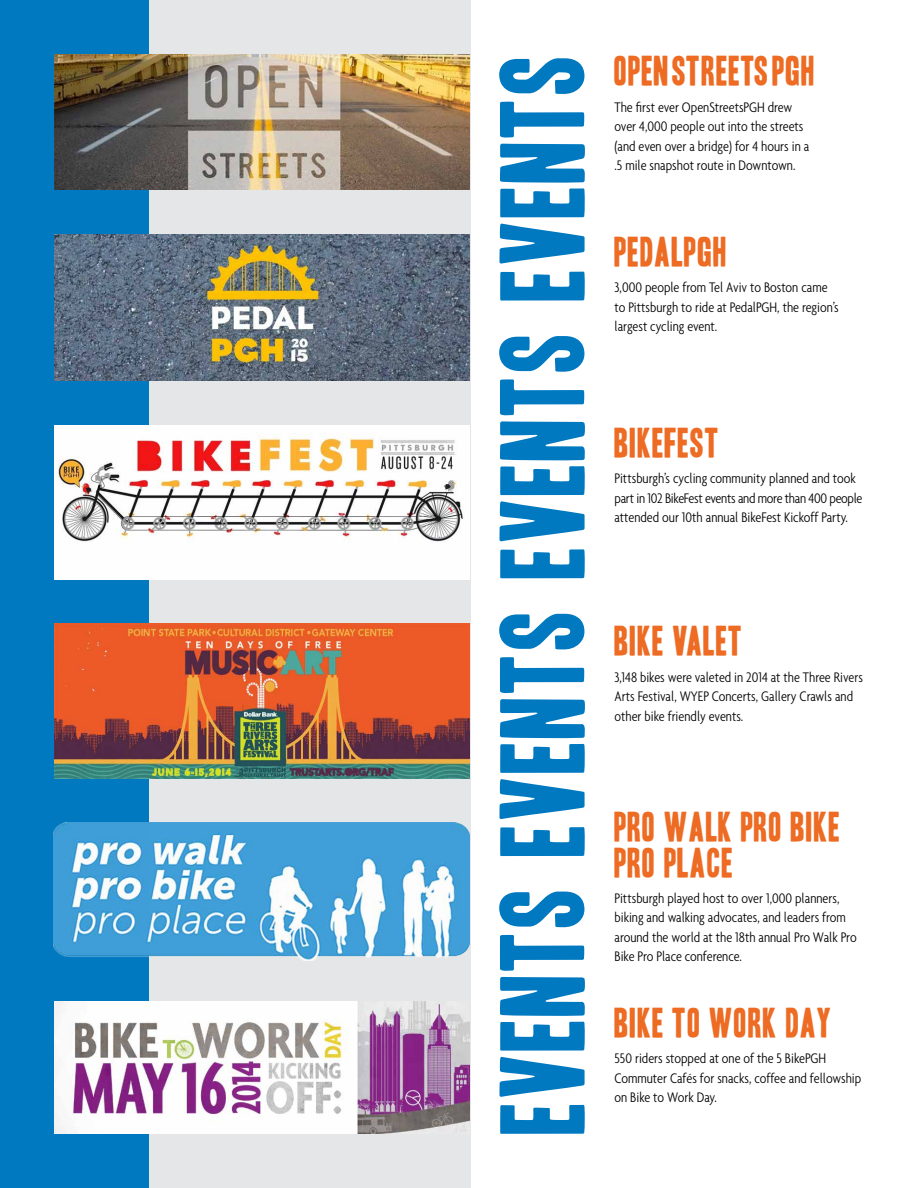
<style>
.page{position:relative;width:918px;height:1188px;background:#fff}
.page>*{position:absolute;margin:0;border:0;box-sizing:border-box;transform-origin:0 0}
.t1{font:103.65px "Headline One HPLHS";letter-spacing:.03em;color:#0079c1}
.t2{font:36px/36px "Headline One HPLHS";letter-spacing:.03em;color:#ed6b23}
.t3{font:300 condensed 15px/19.5px "Agenda";color:#000}
</style>
<div class="page">
<div style="left:0;top:0;width:471px;height:1188px;background:#e5e6e7"></div>
<div style="left:0;top:0;width:148px;height:1188px;background:#0079c1"></div>
<img style="left:54px;top:823px;width:416px;height:137px">
<img style="left:54px;top:624px;width:416px;height:154px">
<img style="left:54px;top:234px;width:416px;height:147px">
<img style="left:54px;top:425px;width:416px;height:154px">
<img style="left:54px;top:54px;width:416px;height:136px">
<img style="left:54px;top:1001px;width:416px;height:133px">
<h1 class="t1" style="left:493px;top:1134px;width:1082px;rotate:-90deg">EVENTS EVENTS EVENTS EVENTS</h1>
<h2 class="t2" style="left:615px;top:54px;width:202px">OPENSTREETSPGH</h2>
<p class="t3" style="left:615px;top:97px;width:196px">The first ever OpenStreetsPGH drew over 4,000 people out into the streets (and even over a bridge) for 4 hours in a .5 mile snapshot route in Downtown.</p>
<h2 class="t2" style="left:615px;top:234px;width:114px">PEDALPGH</h2>
<p class="t3" style="left:615px;top:277px;width:226px">3,000 people from Tel Aviv to Boston came to Pittsburgh to ride at PedalPGH, the region’s largest cycling event.</p>
<h2 class="t2" style="left:615px;top:425px;width:106px">BIKEFEST</h2>
<p class="t3" style="left:615px;top:468px;width:250px">Pittsburgh’s cycling community planned and took part in 102 BikeFest events and more than 400 people attended our 10th annual BikeFest Kickoff Party.</p>
<h2 class="t2" style="left:615px;top:624px;width:130px">BIKE VALET</h2>
<p class="t3" style="left:615px;top:667px;width:250px">3,148 bikes were valeted in 2014 at the Three Rivers<br>Arts Festival, WYEP Concerts, Gallery Crawls and other bike friendly events.</p>
<h2 class="t2" style="left:615px;top:809px;width:227px">PRO WALK PRO BIKE<br>PRO PLACE</h2>
<p class="t3" style="left:615px;top:888px;width:244px">Pittsburgh played host to over 1,000 planners, biking and walking advocates, and leaders from around the world at the 18th annual Pro Walk Pro Bike Pro Place conference.</p>
<h2 class="t2" style="left:615px;top:1006px;width:218px">BIKE TO WORK DAY</h2>
<p class="t3" style="left:615px;top:1049px;width:248px">550 riders stopped at one of the 5 BikePGH<br>Commuter Cafés for snacks, coffee and fellowship on Bike to Work Day.</p>
</div>
